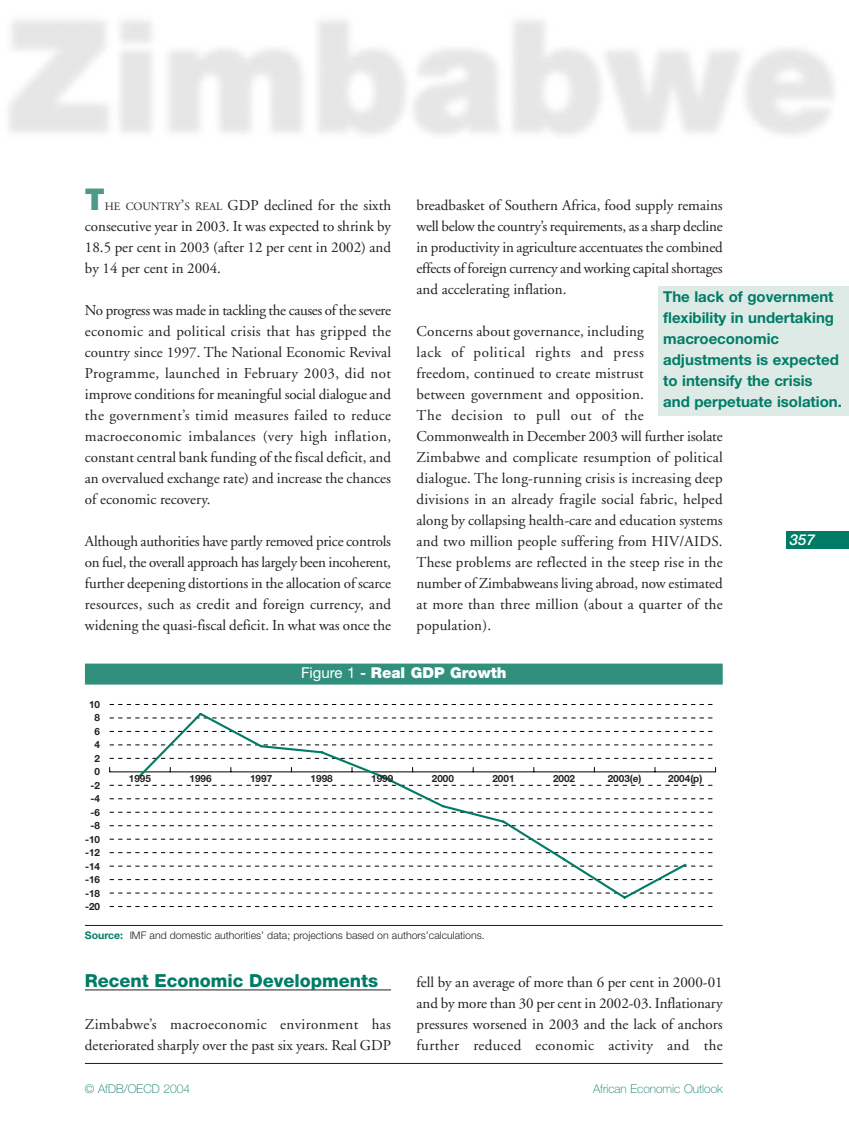
<style>
.page{position:relative;width:849px;height:1148px;background:#fff}
.page>*{position:absolute;margin:0;border:0;box-sizing:border-box;transform-origin:0 0}
.t1{font:900 30px "Helvetica Neue";color:#4d9a8a}
.t2{font:800 18px "Helvetica Neue";color:#007c66}
.t3{font:15px/21px "Adobe Garamond";letter-spacing:.015em;color:#231f20;text-align:justify}
.t4{font:700 15px/21px "Helvetica Neue";color:#007c66}
.t5{font:900 15px "Helvetica Neue";color:#fff}
.t6{font:italic 500 15px "Helvetica Neue";color:#fff}
.t7{font:100 12px "Helvetica Neue";color:#007c66}
.t8{font:300 10.5px "Helvetica Neue";color:#231f20}
.t9{font:700 10.05px "Helvetica Neue";color:#231f20}
.s1{font-size:11.25px}
.s2{font-weight:400}
.s3{font-weight:700}
.s4{font-weight:700;color:#007c66}
</style>
<div class="page">
<hr style="left:85px;top:1063px;width:638px;height:1px;background:#231f20">
<div style="left:787px;top:531px;width:62px;height:18px;background:#007c66"></div>
<div style="left:659px;top:287px;width:190px;height:129px;background:#ddeae6"></div>
<hr style="left:110px;top:771px;width:606px;height:1px;background:#000">
<svg style="left:110px;top:906px;width:603px;height:1px"></svg>
<svg style="left:110px;top:892px;width:603px;height:1px"></svg>
<svg style="left:110px;top:879px;width:603px;height:1px"></svg>
<svg style="left:110px;top:866px;width:603px;height:1px"></svg>
<svg style="left:110px;top:852px;width:603px;height:1px"></svg>
<svg style="left:110px;top:839px;width:603px;height:1px"></svg>
<svg style="left:110px;top:825px;width:603px;height:1px"></svg>
<svg style="left:110px;top:812px;width:603px;height:1px"></svg>
<svg style="left:110px;top:798px;width:603px;height:1px"></svg>
<svg style="left:110px;top:785px;width:603px;height:1px"></svg>
<svg style="left:110px;top:758px;width:603px;height:1px"></svg>
<svg style="left:110px;top:744px;width:603px;height:1px"></svg>
<svg style="left:110px;top:731px;width:603px;height:1px"></svg>
<svg style="left:110px;top:717px;width:603px;height:1px"></svg>
<svg style="left:110px;top:704px;width:603px;height:1px"></svg>
<svg style="left:137px;top:712px;width:551px;height:187px"></svg>
<div style="left:85px;top:663px;width:638px;height:21px;background:#31907d"></div>
<hr style="left:85px;top:925px;width:638px;height:1px;background:#231f20">
<hr style="left:85px;top:989px;width:306px;height:1px;background:#231f20">
<h1 class="t1" style="left:85px;top:189px;width:22px">T</h1>
<p class="t3" style="left:85px;top:196px;width:308px;text-indent:20px"><span class="s1">HE COUNTRY</span>’<span class="s1">S REAL</span> GDP declined for the sixth consecutive year in 2003. It was expected to shrink by 18.5 per cent in 2003 (after 12 per cent in 2002) and by 14 per cent in 2004.</p>
<p class="t3" style="left:85px;top:301px;width:308px">No progress was made in tackling the causes of the severe economic and political crisis that has gripped the country since 1997. The National Economic Revival Programme, launched in February 2003, did not improve conditions for meaningful social dialogue and the government’s timid measures failed to reduce macroeconomic imbalances (very high inflation, constant central bank funding of the fiscal deficit, and an overvalued exchange rate) and increase the chances of economic recovery.</p>
<p class="t3" style="left:85px;top:532px;width:308px">Although authorities have partly removed price controls on fuel, the overall approach has largely been incoherent, further deepening distortions in the allocation of scarce resources, such as credit and foreign currency, and widening the quasi-fiscal deficit. In what was once the</p>
<p class="t3" style="left:417px;top:196px;width:308px">breadbasket of Southern Africa, food supply remains well below the country’s requirements, as a sharp decline in productivity in agriculture accentuates the combined effects of foreign currency and working capital shortages and accelerating inflation.</p>
<p class="t3" style="left:417px;top:322px;width:308px;text-align:left">Concerns about governance, including<br>lack of political rights and press<br>freedom, continued to create mistrust<br>between government and opposition.<br>The decision to pull out of the Commonwealth in December 2003 will further isolate Zimbabwe and complicate resumption of political dialogue. The long-running crisis is increasing deep divisions in an already fragile social fabric, helped along by collapsing health-care and education systems and two million people suffering from HIV/AIDS.<br>These problems are reflected in the steep rise in the number of Zimbabweans living abroad, now estimated at more than three million (about a quarter of the population).</p>
<p class="t4" style="left:663px;top:287px;width:180px">The lack of government flexibility in undertaking macroeconomic adjustments is expected to intensify the crisis and perpetuate isolation.</p>
<p class="t6" style="left:790px;top:535px;width:27px">357</p>
<p class="t9" style="left:89px;top:700px;width:13px">10</p>
<p class="t9" style="left:95px;top:714px;width:7px">8</p>
<p class="t9" style="left:95px;top:727px;width:7px">6</p>
<p class="t9" style="left:95px;top:741px;width:7px">4</p>
<p class="t9" style="left:95px;top:754px;width:7px">2</p>
<p class="t9" style="left:95px;top:768px;width:7px">0</p>
<p class="t9" style="left:91px;top:781px;width:11px">-2</p>
<p class="t9" style="left:91px;top:795px;width:11px">-4</p>
<p class="t9" style="left:91px;top:808px;width:11px">-6</p>
<p class="t9" style="left:91px;top:822px;width:11px">-8</p>
<p class="t9" style="left:85px;top:835px;width:17px">-10</p>
<p class="t9" style="left:85px;top:849px;width:17px">-12</p>
<p class="t9" style="left:85px;top:862px;width:17px">-14</p>
<p class="t9" style="left:85px;top:876px;width:17px">-16</p>
<p class="t9" style="left:85px;top:889px;width:17px">-18</p>
<p class="t9" style="left:85px;top:903px;width:17px">-20</p>
<p class="t5" style="left:301px;top:667px;width:207px"><span class="s2">Figure 1</span> <span class="s3">-</span> Real GDP Growth</p>
<p class="t9" style="left:129px;top:774px;width:24px">1995</p>
<p class="t9" style="left:189px;top:774px;width:24px">1996</p>
<p class="t9" style="left:250px;top:774px;width:24px">1997</p>
<p class="t9" style="left:311px;top:774px;width:24px">1998</p>
<p class="t9" style="left:371px;top:774px;width:24px">1999</p>
<p class="t9" style="left:432px;top:774px;width:24px">2000</p>
<p class="t9" style="left:492px;top:774px;width:24px">2001</p>
<p class="t9" style="left:553px;top:774px;width:24px">2002</p>
<p class="t9" style="left:608px;top:774px;width:35px">2003(e)</p>
<p class="t9" style="left:668px;top:774px;width:36px">2004(p)</p>
<p class="t8" style="left:85px;top:931px;width:401px"><span class="s4">Source:</span> IMF and domestic authorities’ data; projections based on authors’calculations.</p>
<p class="t2" style="left:85px;top:974px;width:295px">Recent Economic Developments</p>
<p class="t3" style="left:85px;top:1015px;width:308px">Zimbabwe’s macroeconomic environment has deteriorated sharply over the past six years. Real GDP</p>
<p class="t3" style="left:417px;top:973px;width:308px">fell by an average of more than 6 per cent in 2000-01 and by more than 30 per cent in 2002-03. Inflationary pressures worsened in 2003 and the lack of anchors further reduced economic activity and the</p>
<p class="t7" style="left:85px;top:1084px;width:107px">© AfDB/OECD 2004</p>
<p class="t7" style="left:593px;top:1084px;width:131px">African Economic Outlook</p>
</div>
